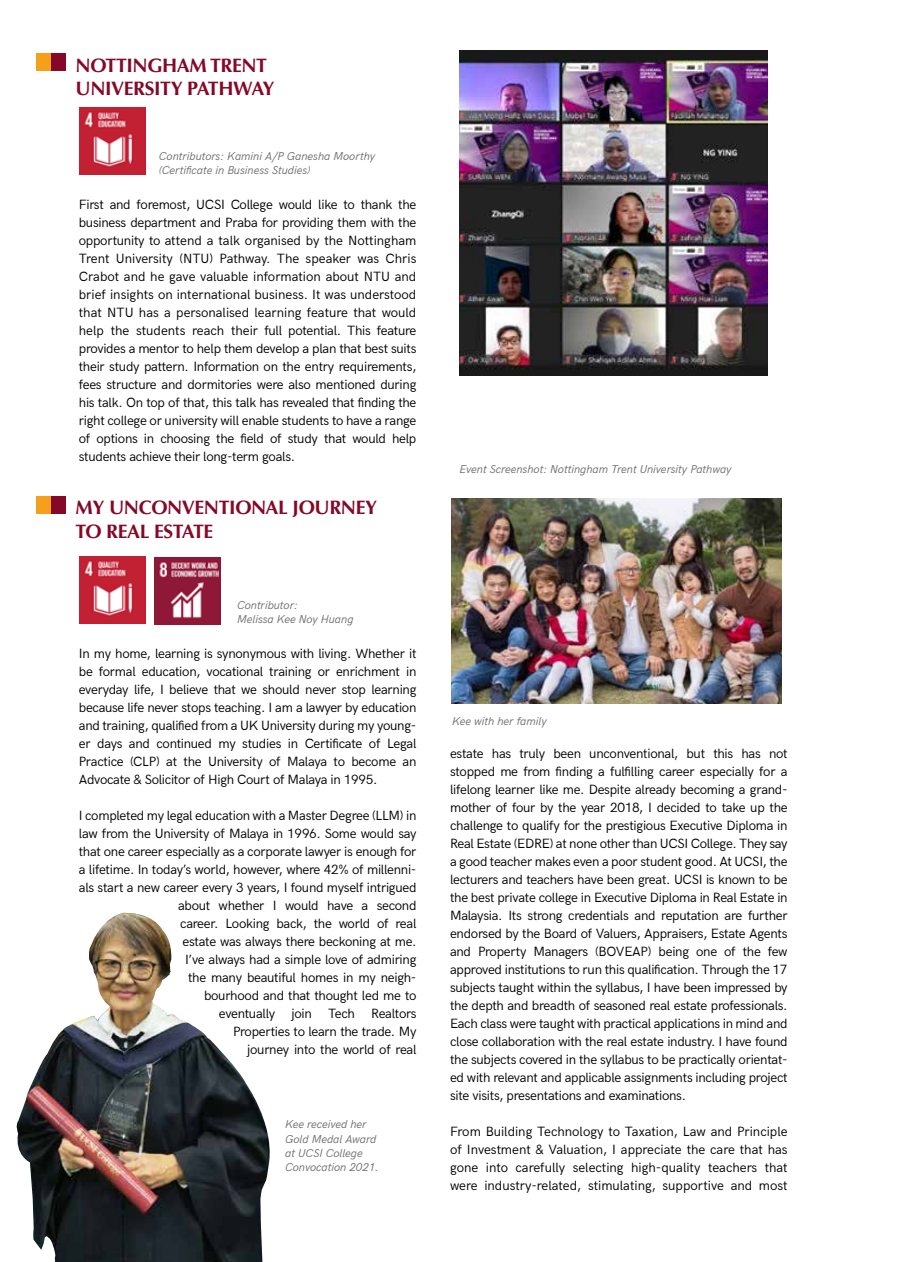
<style>
.page{position:relative;width:897px;height:1262px;background:#fff}
.page>*{position:absolute;margin:0;border:0;box-sizing:border-box;transform-origin:0 0}
.t1{font:700 19.5px/23.1px "Optima";letter-spacing:-.02em;color:#850828}
.t2{font:13.5px/18px "HK Grotesk";letter-spacing:-.02em;color:#000;text-align:justify}
.t3{font:italic 11.25px/14.2px "HK Grotesk";color:#6d6e71}
</style>
<div class="page">
<div style="left:36px;top:53px;width:29px;height:18px;background:#f4a01a"></div>
<div style="left:51px;top:53px;width:15px;height:18px;background:#850828"></div>
<img style="left:79px;top:108px;width:67px;height:67px">
<div style="left:36px;top:496px;width:29px;height:17px;background:#f4a01a"></div>
<div style="left:51px;top:496px;width:15px;height:17px;background:#850828"></div>
<img style="left:154px;top:557px;width:67px;height:67px">
<img style="left:79px;top:557px;width:67px;height:66px">
<img style="left:16px;top:912px;width:254px;height:349px">
<img style="left:451px;top:498px;width:330px;height:206px">
<img style="left:459px;top:50px;width:309px;height:326px">
<h1 class="t1" style="left:76px;top:54px;width:200px">NOTTINGHAM TRENT<br>UNIVERSITY PATHWAY</h1>
<p class="t3" style="left:159px;top:148px;width:218px">Contributors: Kamini A/P Ganesha Moorthy (Certificate in Business Studies)</p>
<p class="t2" style="left:79px;top:194px;width:339px">First and foremost, UCSI College would like to thank the business department and Praba for providing them with the opportunity to attend a talk organised by the Nottingham Trent University (NTU) Pathway. The speaker was Chris Crabot and he gave valuable information about NTU and brief insights on international business. It was understood that NTU has a personalised learning feature that would help the students reach their full potential. This feature provides a mentor to help them develop a plan that best suits their study pattern. Information on the entry requirements, fees structure and dormitories were also mentioned during his talk. On top of that, this talk has revealed that finding the right college or university will enable students to have a range of options in choosing the field of study that would help students achieve their long-term goals.</p>
<h1 class="t1" style="left:76px;top:496px;width:303px">MY UNCONVENTIONAL JOURNEY<br>TO REAL ESTATE</h1>
<p class="t3" style="left:237px;top:597px;width:118px">Contributor:<br>Melissa Kee Noy Huang</p>
<p class="t2" style="left:79px;top:643px;width:339px">In my home, learning is synonymous with living. Whether it be formal education, vocational training or enrichment in everyday life, I believe that we should never stop learning because life never stops teaching. I am a lawyer by education and training, qualified from a UK University during my young&shy;er days and continued my studies in Certificate of Legal Practice (CLP) at the University of Malaya to become an Advocate &amp; Solicitor of High Court of Malaya in 1995.</p>
<p class="t2" style="left:79px;top:805px;width:339px;text-align:right">I completed my legal education with a Master Degree (LLM) in law from the University of Malaya in 1996. Some would say that one career especially as a corporate lawyer is enough for a lifetime. In today’s world, however, where 42% of millenni&shy;als start a new career every 3 years, I found myself intrigued about whether I would have a second<br>career. Looking back, the world of real<br>estate was always there beckoning at me.<br>I’ve always had a simple love of admiring<br>the many beautiful homes in my neigh-<br>bourhood and that thought led me to<br>eventually join Tech Realtors<br>Properties to learn the trade. My<br>journey into the world of real</p>
<p class="t3" style="left:285px;top:1116px;width:95px">Kee received her<br>Gold Medal Award at UCSI College<br>Convocation 2021.</p>
<p class="t3" style="left:459px;top:461px;width:273px">Event Screenshot: Nottingham Trent University Pathway</p>
<p class="t3" style="left:452px;top:713px;width:96px">Kee with her family</p>
<p class="t2" style="left:450px;top:743px;width:339px">estate has truly been unconventional, but this has not stopped me from finding a fulfilling career especially for a lifelong learner like me. Despite already becoming a grand&shy;mother of four by the year 2018, I decided to take up the challenge to qualify for the prestigious Executive Diploma in Real Estate (EDRE) at none other than UCSI College. They say a good teacher makes even a poor student good. At UCSI, the lecturers and teachers have been great. UCSI is known to be the best private college in Executive Diploma in Real Estate in Malaysia. Its strong credentials and reputation are further endorsed by the Board of Valuers, Appraisers, Estate Agents and Property Managers (BOVEAP) being one of the few approved institutions to run this qualification. Through the 17 subjects taught within the syllabus, I have been impressed by the depth and breadth of seasoned real estate professionals.<br>Each class were taught with practical applications in mind and close collaboration with the real estate industry. I have found the subjects covered in the syllabus to be practically orientat&shy;ed with relevant and applicable assignments including project site visits, presentations and examinations.</p>
<p class="t2" style="left:450px;top:1121px;width:339px">From Building Technology to Taxation, Law and Principle of Investment &amp; Valuation, I appreciate the care that has gone into carefully selecting high-quality teachers that were industry-related, stimulating, supportive and most</p>
</div>
